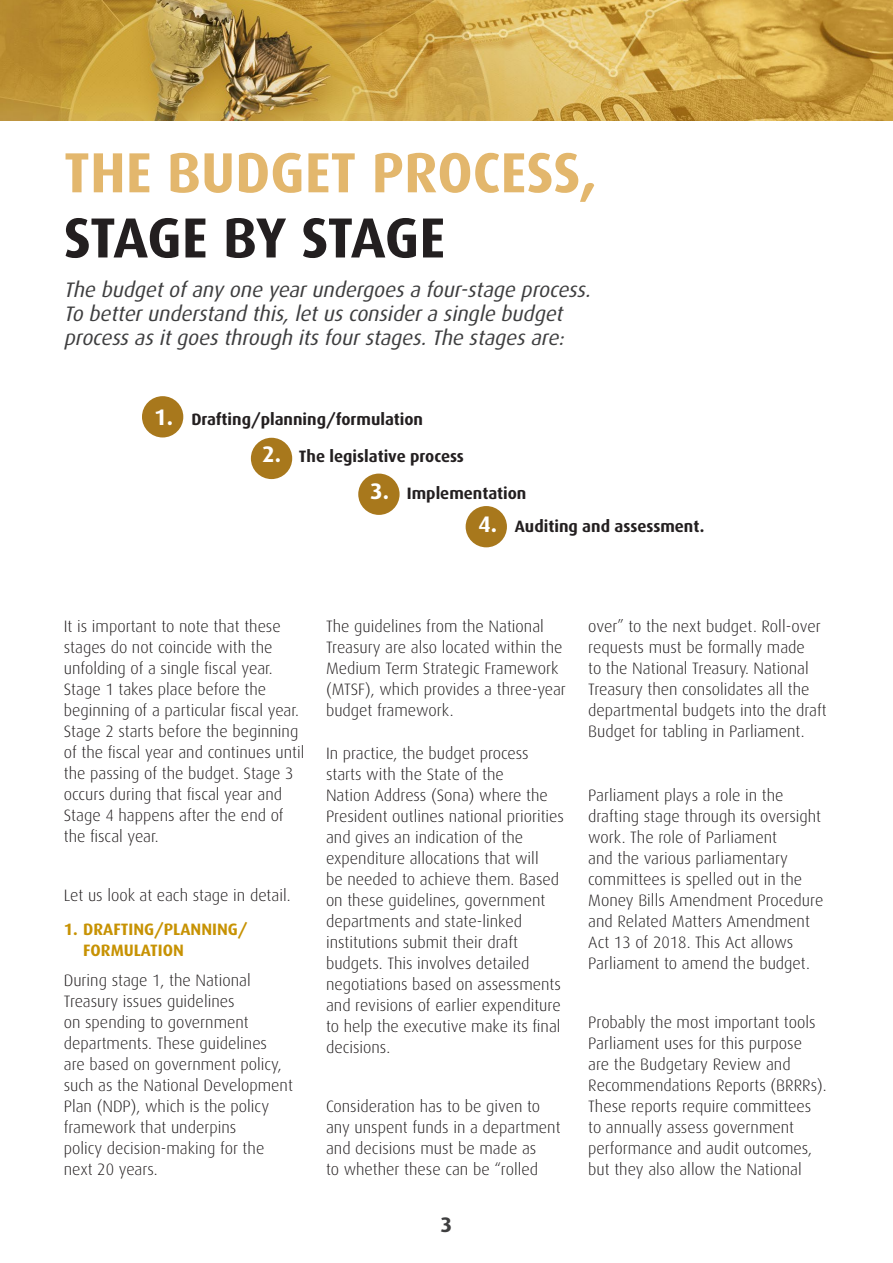
<style>
.page{position:relative;width:893px;height:1263px;background:#fff}
.page>*{position:absolute;margin:0;border:0;box-sizing:border-box;transform-origin:0 0}
.t1{font:700 56.55px "Dax";color:#e3b76d}
.t2{font:700 56.55px "Dax";letter-spacing:-.015em;color:#231f20}
.t3{font:italic 21px/24px "Dax";color:#3e3e3f}
.t4{font:700 21px "Dax";color:#3e3e3f}
.t5{font:300 16.5px/21px "Dax";color:#231f20}
.t6{font:700 16.5px "Dax";color:#231f20}
.t7{font:700 16.5px/21px "Dax";color:#c79203}
.s1{font-size:22.5px;color:#fff}
</style>
<div class="page">
<div style="left:142px;top:396px;width:41px;height:41px;background:#a8781c;border-radius:50%"></div>
<div style="left:251px;top:438px;width:41px;height:41px;background:#a8781c;border-radius:50%"></div>
<div style="left:358px;top:474px;width:42px;height:41px;background:#a8781c;border-radius:50%"></div>
<div style="left:466px;top:506px;width:41px;height:41px;background:#a8781c;border-radius:50%"></div>
<img style="left:1px;top:0;width:892px;height:120px">
<p class="t1" style="left:64px;top:141px;width:535px">THE BUDGET PROCESS,</p>
<p class="t2" style="left:64px;top:206px;width:383px">STAGE BY STAGE</p>
<p class="t3" style="left:64px;top:278px;width:533px">The budgetofany one yearundergoesa four-stage process.<br>To betterunderstand this,letusconsidera single budget processasitgoesthrough itsfourstages.The stagesare:</p>
<p class="t6" style="left:154px;top:410px;width:270px"><span class="s1">1.</span> Drafting/planning/formulation</p>
<p class="t6" style="left:262px;top:447px;width:203px"><span class="s1">2.</span> The legislative process</p>
<p class="t6" style="left:370px;top:484px;width:158px"><span class="s1">3.</span> Implementation</p>
<p class="t6" style="left:478px;top:517px;width:228px"><span class="s1">4.</span> Auditing and assessment.</p>
<p class="t5" style="left:64px;top:616px;width:242px">It is important to note that these stages do not coincide with the unfolding of a single fiscal year.<br>Stage 1 takes place before the beginning of a particular fiscal year.<br>Stage 2 starts before the beginning of the fiscal year and continues until the passing of the budget. Stage 3 occurs during that fiscal year and<br>Stage 4 happens after the end of the fiscal year.</p>
<p class="t5" style="left:64px;top:885px;width:228px">Let us look at each stage in detail.</p>
<p class="t7" style="left:83px;top:919px;width:166px;text-indent:-20px">1. DRAFTING/PLANNING/<br>FORMULATION</p>
<p class="t5" style="left:64px;top:969px;width:231px">During stage 1, the National<br>Treasury issues guidelines<br>on spending to government departments. These guidelines<br>are based on government policy, such as the National Development<br>Plan (NDP), which is the policy framework that underpins<br>policy decision-making for the next 20 years.</p>
<p class="t5" style="left:326px;top:616px;width:241px">The guidelines from the National<br>Treasury are also located within the<br>Medium Term Strategic Framework (MTSF), which provides a three-year budget framework.</p>
<p class="t5" style="left:326px;top:742px;width:239px">In practice, the budget process starts with the State of the<br>Nation Address (Sona) where the<br>President outlines national priorities and gives an indication of the expenditure allocations that will<br>be needed to achieve them. Based on these guidelines, government departments and state-linked institutions submit their draft budgets. This involves detailed negotiations based on assessments and revisions of earlier expenditure to help the executive make its final decisions.</p>
<p class="t5" style="left:326px;top:1095px;width:236px">Consideration has to be given to any unspent funds in a department and decisions must be made as<br>to whether these can be “rolled</p>
<p class="t4" style="left:441px;top:1213px;width:13px">3</p>
<p class="t5" style="left:588px;top:616px;width:240px">over” to the next budget. Roll-over requests must be formally made<br>to the National Treasury. National Treasury then consolidates all the departmental budgets into the draft Budget for tabling in Parliament.</p>
<p class="t5" style="left:588px;top:784px;width:237px">Parliament plays a role in the drafting stage through its oversight work. The role of Parliament<br>and the various parliamentary committees is spelled out in the<br>Money Bills Amendment Procedure and Related Matters Amendment<br>Act 13 of 2018. This Act allows<br>Parliament to amend the budget.</p>
<p class="t5" style="left:588px;top:1011px;width:240px">Probably the most important tools<br>Parliament uses for this purpose are the Budgetary Review and<br>Recommendations Reports (BRRRs).<br>These reports require committees to annually assess government performance and audit outcomes, but they also allow the National</p>
</div>
